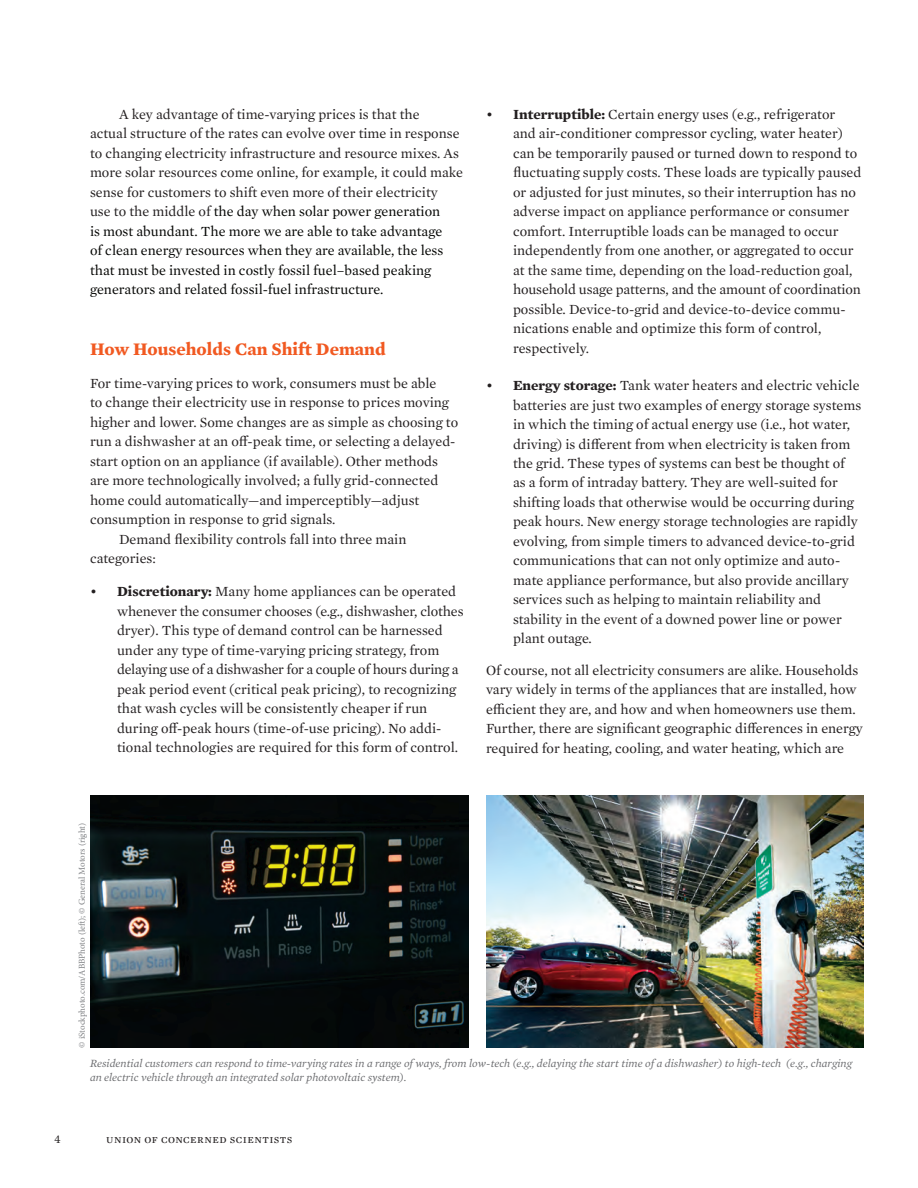
<style>
.page{position:relative;width:918px;height:1188px;background:#fff}
.page>*{position:absolute;margin:0;border:0;box-sizing:border-box;transform-origin:0 0}
.t1{font:700 18px "Mercury Text G1";color:#f15921}
.t2{font:14.25px/19.5px "Mercury Text G1";color:#231f20}
.t3{font:12px "Mercury Text G1 Roman SC";letter-spacing:.04em;color:#231f20}
.t4{font:12px "Mercury Text G1";color:#231f20}
.t5{font:italic 11.25px/13.5px "Mercury Text G1";color:#6c6d70}
.t6{font:9px "Minion Pro";letter-spacing:-.005em;color:#808285}
.s1{color:#040503}
.s2{font-weight:700}
</style>
<div class="page">
<img style="left:486px;top:796px;width:378px;height:252px">
<img style="left:90px;top:796px;width:379px;height:252px">
<p class="t2" style="left:90px;top:103px;width:375px;text-indent:29px">A key advantage of time-varying prices is that the<br>actual structure of the rates can evolve over time in response to changing electricity infrastructure and resource mixes. As more solar resources come online, for example, it could make sense for customers to shift even more of their electricity<br>use to the middle of <span class="s1">the day when solar power generation<br>is most abundant. The more we are able to take advantage<br>of clean energy resources when they are available, the less that must be invested in costly fossil fuel–based peaking generators and related fossil-fuel infrastructure.</span></p>
<p class="t1" style="left:90px;top:335px;width:297px">How Households Can Shift Demand</p>
<p class="t2" style="left:90px;top:373px;width:348px">For time-varying prices to work, consumers must be able</p>
<p class="t2" style="left:90px;top:392px;width:361px">to change their electricity use in response to prices moving</p>
<p class="t2" style="left:90px;top:412px;width:370px">higher and lower. Some changes are as simple as choosing to</p>
<p class="t2" style="left:90px;top:431px;width:367px">run a dishwasher at an off-peak time, or selecting a delayed-</p>
<p class="t2" style="left:90px;top:451px;width:350px">start option on an appliance (if available). Other methods</p>
<p class="t2" style="left:90px;top:470px;width:350px">are more technologically involved; a fully grid-connected</p>
<p class="t2" style="left:90px;top:490px;width:331px">home could automatically—and imperceptibly—adjust</p>
<p class="t2" style="left:90px;top:509px;width:247px">consumption in response to grid signals.</p>
<p class="t2" style="left:119px;top:529px;width:289px">Demand flexibility controls fall into three main</p>
<p class="t2" style="left:90px;top:548px;width:67px">categories:</p>
<p class="t2" style="left:117px;top:581px;width:348px;text-indent:-27px">• <span class="s2">Discretionary:</span> Many home appliances can be operated whenever the consumer chooses (e.g., dishwasher, clothes dryer). This type of demand control can be harnessed under any type of time-varying pricing strategy, from delaying use of a dishwasher for a couple of hours during a peak period event (critical peak pricing), to recognizing that wash cycles will be consistently cheaper if run during off-peak hours (time-of-use pricing). No addi&shy;tional technologies are required for this form of control.</p>
<p class="t2" style="left:513px;top:103px;width:350px;text-indent:-27px">• <span class="s2">Interruptible:</span> Certain energy uses (e.g., refrigerator and air-conditioner compressor cycling, water heater) can be temporarily paused or turned down to respond to fluctuating supply costs. These loads are typically paused or adjusted for just minutes, so their interruption has no adverse impact on appliance performance or consumer comfort. Interruptible loads can be managed to occur independently from one another, or aggregated to occur at the same time, depending on the load-reduction goal, household usage patterns, and the amount of coordination possible. Device-to-grid and device-to-device commu&shy;nications enable and optimize this form of control, respectively.</p>
<p class="t2" style="left:513px;top:375px;width:350px;text-indent:-27px">• <span class="s2">Energy storage:</span> Tank water heaters and electric vehicle batteries are just two examples of energy storage systems in which the timing of actual energy use (i.e., hot water, driving) is different from when electricity is taken from the grid. These types of systems can best be thought of<br>as a form of intraday battery. They are well-suited for shifting loads that otherwise would be occurring during peak hours. New energy storage technologies are rapidly evolving, from simple timers to advanced device-to-grid communications that can not only optimize and auto&shy;mate appliance performance, but also provide ancillary services such as helping to maintain reliability and stability in the event of a downed power line or power plant outage.</p>
<p class="t2" style="left:486px;top:660px;width:378px">Of course, not all electricity consumers are alike. Households vary widely in terms of the appliances that are installed, how efficient they are, and how and when homeowners use them.<br>Further, there are significant geographic differences in energy required for heating, cooling, and water heating, which are</p>
<p class="t6" style="left:76px;top:1048px;width:226px;rotate:-90deg">© iStockphoto.com/ABBPhoto (left); © General Motors (right)</p>
<p class="t5" style="left:90px;top:1056px;width:764px">Residential customers can respond to time-varying rates in a range of ways, from low-tech (e.g., delaying the start time of a dishwasher) to high-tech (e.g., charging an electric vehicle through an integrated solar photovoltaic system).</p>
<p class="t4" style="left:54px;top:1130px;width:8px">4</p>
<p class="t3" style="left:106px;top:1132px;width:188px">union of concerned scientists</p>
</div>
